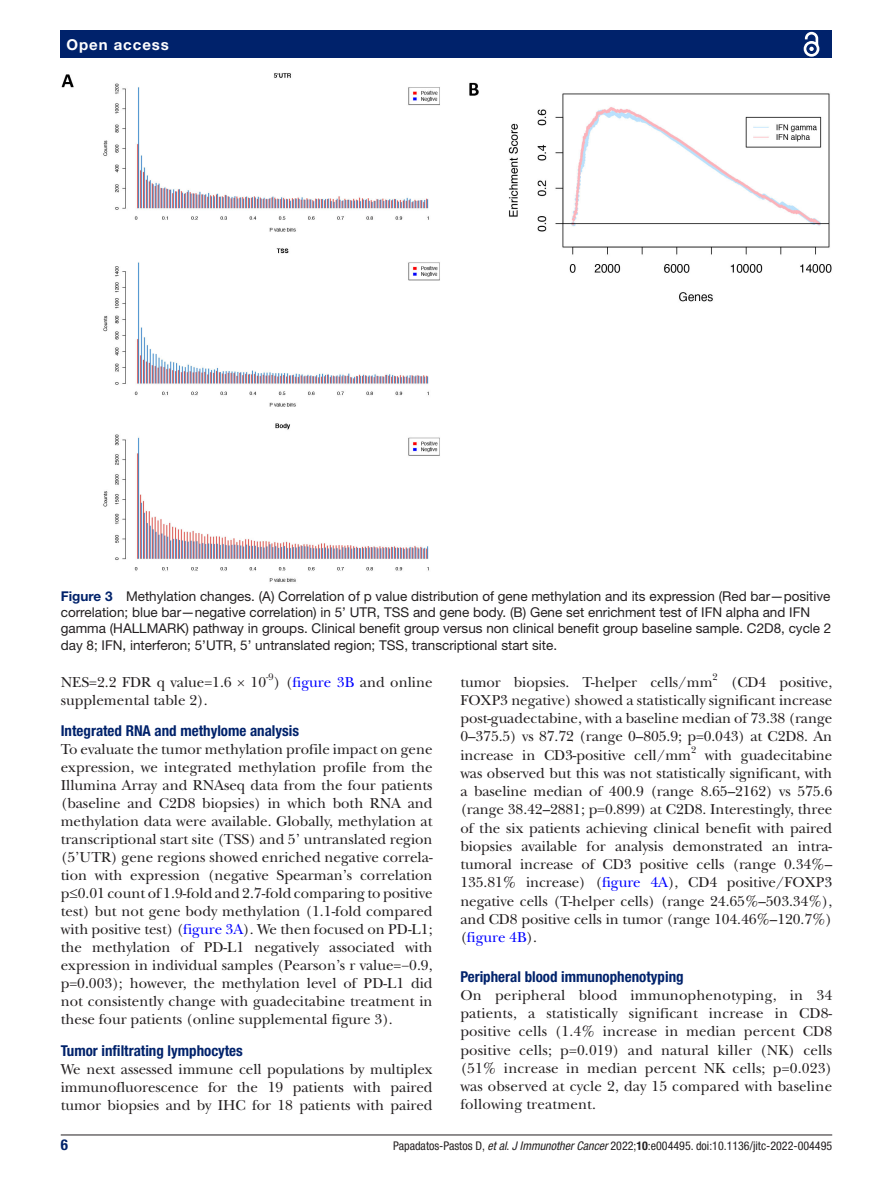
<style>
.page{position:relative;width:893px;height:1191px;background:#fff}
.page>*{position:absolute;margin:0;border:0;box-sizing:border-box;transform-origin:0 0}
.t1{font:15px/18.3px "New Baskerville";letter-spacing:-.005em;color:#231f20;text-align:justify}
.t2{font:700 condensed 15px "Helvetica Neue LT Std";color:#00226b}
.t3{font:700 15px "Helvetica Neue LT Std";letter-spacing:.065em;color:#fff}
.t4{font:13.5px/16.2px "Helvetica Neue LT Std";color:#231f20}
.t5{font:condensed 12px "Helvetica Neue LT Std";color:#231f20}
.t6{font:9.9px "New Baskerville";color:#231f20}
.s1{font-weight:700;color:#00226b}
.s2{color:#00f}
.s3{font-style:italic}
.s4{font-weight:700}
</style>
<div class="page">
<hr style="left:61px;top:1134px;width:771px;height:1px;background:#231f20">
<div style="left:61px;top:31px;width:771px;height:27px;background:#00226b"></div>
<svg style="left:803px;top:31px;width:17px;height:26px"></svg>
<img style="left:61px;top:73px;width:771px;height:509px">
<p class="t3" style="left:66px;top:35px;width:104px">Open access</p>
<p class="t4" style="left:61px;top:588px;width:772px"><span class="s1">Figure 3</span> Methylation changes. (A) Correlation of p value distribution of gene methylation and its expression (Red bar—positive correlation; blue bar—negative correlation) in 5’ UTR, TSS and gene body. (B) Gene set enrichment test of IFN alpha and IFN gamma (HALLMARK) pathway in groups. Clinical benefit group versus non clinical benefit group baseline sample. C2D8, cycle 2 day 8; IFN, interferon; 5’UTR, 5’ untranslated region; TSS, transcriptional start site.</p>
<p class="t1" style="left:61px;top:673px;width:207px">NES=2.2 FDR q value=1.6 × 10</p>
<p class="t6" style="left:266px;top:671px;width:9px">-9</p>
<p class="t1" style="left:274px;top:673px;width:160px">) (<span class="s2">figure 3B</span> and online</p>
<p class="t1" style="left:61px;top:691px;width:148px">supplemental table 2).</p>
<p class="t2" style="left:61px;top:722px;width:240px">Integrated RNA and methylome analysis</p>
<p class="t1" style="left:61px;top:740px;width:373px">To evaluate the tumor methylation profile impact on gene expression, we integrated methylation profile from the Illumina Array and RNAseq data from the four patients (baseline and C2D8 biopsies) in which both RNA and methylation data were available. Globally, methylation at transcriptional start site (TSS) and 5’ untranslated region (5’UTR) gene regions showed enriched negative correla&shy;tion with expression (negative Spearman’s correlation p≤0.01 count of 1.9-fold and 2.7-fold comparing to positive test) but not gene body methylation (1.1-fold compared with positive test) (<span class="s2">figure 3A</span>). We then focused on PD-L1; the methylation of PD-L1 negatively associated with expression in individual samples (Pearson’s r value=−0.9, p=0.003); however, the methylation level of PD-L1 did not consistently change with guadecitabine treatment in these four patients (online supplemental figure 3).</p>
<p class="t2" style="left:61px;top:1041px;width:184px">Tumor infiltrating lymphocytes</p>
<p class="t1" style="left:61px;top:1060px;width:373px">We next assessed immune cell populations by multiplex immunofluorescence for the 19 patients with paired tumor biopsies and by IHC for 18 patients with paired</p>
<p class="t1" style="left:460px;top:673px;width:254px">tumor biopsies. T-helper cells/mm</p>
<p class="t6" style="left:712px;top:671px;width:7px">2</p>
<p class="t1" style="left:460px;top:673px;width:373px;text-indent:270px">(CD4 positive, FOXP3 negative) showed a statistically significant increase post-guadectabine, with a baseline median of 73.38 (range 0–375.5) vs 87.72 (range 0–805.9; p=0.043) at C2D8. An increase in CD3-positive cell/mm<sup>2</sup></p>
<p class="t1" style="left:460px;top:746px;width:373px;text-indent:245px">with guadecitabine was observed but this was not statistically significant, with a baseline median of 400.9 (range 8.65–2162) vs 575.6 (range 38.42–2881; p=0.899) at C2D8. Interestingly, three of the six patients achieving clinical benefit with paired biopsies available for analysis demonstrated an intra&shy;tumoral increase of CD3 positive cells (range 0.34%– 135.81% increase) (<span class="s2">figure 4A</span>), CD4 positive/FOXP3 negative cells (T-helper cells) (range 24.65%–503.34%), and CD8 positive cells in tumor (range 104.46%–120.7%) (<span class="s2">figure 4B</span>).</p>
<p class="t2" style="left:460px;top:967px;width:225px">Peripheral blood immunophenotyping</p>
<p class="t1" style="left:460px;top:986px;width:373px">On peripheral blood immunophenotyping, in 34 patients, a statistically significant increase in CD8- positive cells (1.4% increase in median percent CD8 positive cells; p=0.019) and natural killer (NK) cells (51% increase in median percent NK cells; p=0.023) was observed at cycle 2, day 15 compared with baseline following treatment.</p>
<p class="t2" style="left:61px;top:1135px;width:9px">6</p>
<p class="t5" style="left:393px;top:1138px;width:441px">Papadatos-Pastos D, <span class="s3">et al</span>. <span class="s3">J Immunother Cancer</span> 2022;<span class="s4">10</span>:e004495. doi:10.1136/jitc-2022-004495</p>
</div>
